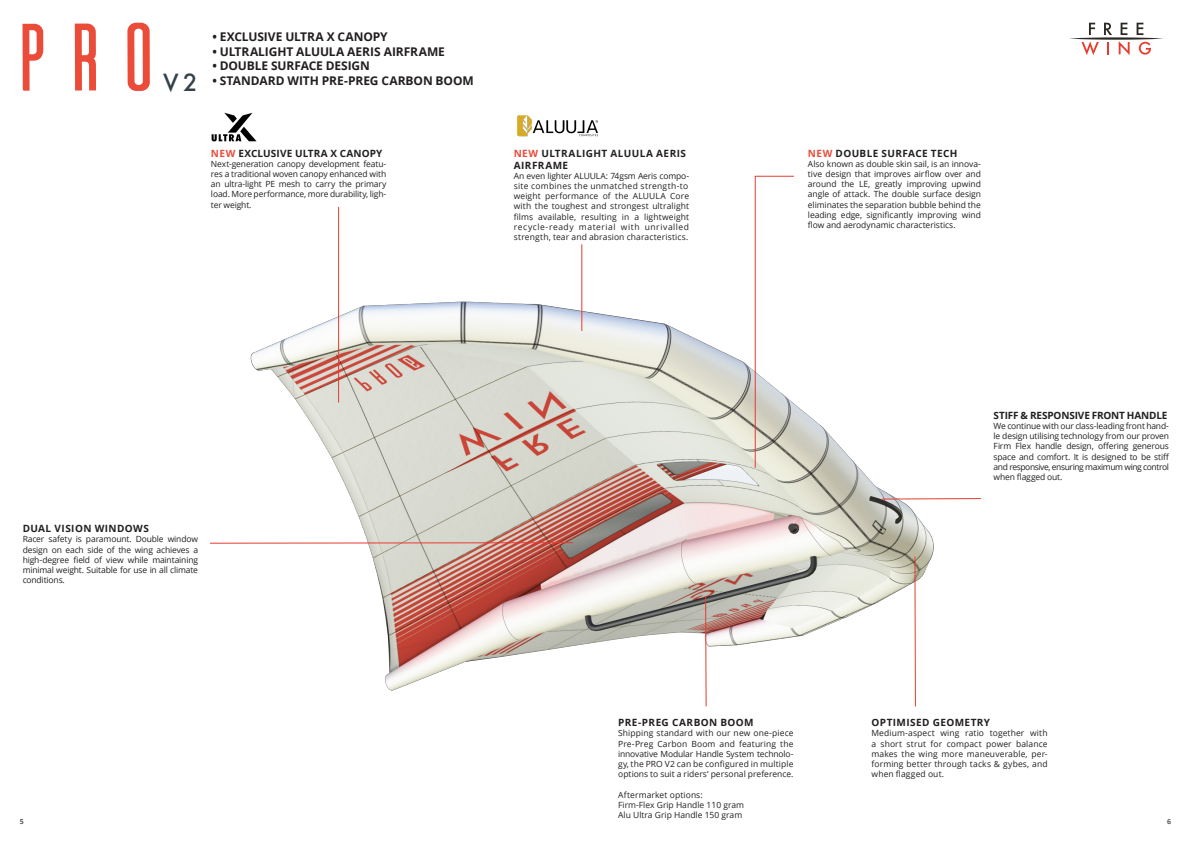
<style>
.page{position:relative;width:1191px;height:842px;background:#fff}
.page>*{position:absolute;margin:0;border:0;box-sizing:border-box;transform-origin:0 0}
.t1{font:500 23px "Futura";color:#344249}
.t2{font:700 12px "Open Sans";letter-spacing:-.01em;color:#231f20}
.t3{font:700 10px/12px "Open Sans";letter-spacing:.035em;color:#231f20}
.t4{font:700 10px "Open Sans";letter-spacing:-.015em;color:#231f20}
.t5{font:700 10px "Open Sans";letter-spacing:.015em;color:#231f20}
.t6{font:8.5px/10.2px "Open Sans";color:#231f20;text-align:justify}
.t7{font:8.5px/10.2px "Open Sans";letter-spacing:.03em;color:#231f20}
.t8{font:8.5px "Open Sans";color:#222321}
.t9{font:700 7px "Open Sans";color:#57585a}
.s1{color:#eb4b39}
</style>
<div class="page">
<img style="left:250px;top:281px;width:684px;height:410px">
<hr style="left:338px;top:207px;width:1px;height:196px;background:#e73b2e">
<hr style="left:581px;top:244px;width:1px;height:87px;background:#e73b2e">
<svg style="left:754px;top:175px;width:41px;height:294px"></svg>
<svg style="left:704px;top:595px;width:3px;height:112px"></svg>
<svg style="left:914px;top:556px;width:2px;height:151px"></svg>
<svg style="left:881px;top:498px;width:100px;height:2px"></svg>
<svg style="left:210px;top:542px;width:364px;height:2px"></svg>
<svg style="left:23px;top:24px;width:20px;height:67px"></svg>
<svg style="left:75px;top:24px;width:21px;height:67px"></svg>
<svg style="left:127px;top:23px;width:23px;height:68px"></svg>
<svg style="left:1069px;top:23px;width:94px;height:32px"></svg>
<img style="left:517px;top:115px;width:81px;height:21px">
<img style="left:211px;top:112px;width:46px;height:30px">
<p class="t2" style="left:212px;top:28px;width:177px">• EXCLUSIVE ULTRA X CANOPY</p>
<p class="t2" style="left:212px;top:43px;width:234px">• ULTRALIGHT ALUULA AERIS AIRFRAME</p>
<p class="t2" style="left:212px;top:57px;width:159px">• DOUBLE SURFACE DESIGN</p>
<p class="t1" style="left:163px;top:66px;width:36px">V2</p>
<p class="t2" style="left:212px;top:72px;width:263px">• STANDARD WITH PRE-PREG CARBON BOOM</p>
<p class="t5" style="left:211px;top:146px;width:173px"><span class="s1">NEW</span> EXCLUSIVE ULTRA X CANOPY</p>
<p class="t6" style="left:211px;top:158px;width:177px">Next-generation canopy development featu&shy;res a traditional woven canopy enhanced with an ultra-light PE mesh to carry the primary load. More performance, more durability, ligh&shy;ter weight.</p>
<p class="t3" style="left:514px;top:147px;width:174px"><span class="s1">NEW</span> ULTRALIGHT ALUULA AERIS<br>AIRFRAME</p>
<p class="t7" style="left:514px;top:170px;width:177px">An even lighter ALUULA: 74gsm Aeris compo&shy;site combines the unmatched strength-to</p>
<p class="t6" style="left:514px;top:191px;width:177px">weight performance of the ALUULA Core with the toughest and strongest ultralight films available, resulting in a lightweight recycle-ready material with unrivalled strength, tear and abrasion characteristics.</p>
<p class="t3" style="left:23px;top:522px;width:128px">DUAL VISION WINDOWS</p>
<p class="t6" style="left:23px;top:534px;width:177px">Racer safety is paramount. Double window design on each side of the wing achieves a high-degree field of view while maintaining minimal weight. Suitable for use in all climate conditions.</p>
<p class="t3" style="left:808px;top:147px;width:151px"><span class="s1">NEW</span> DOUBLE SURFACE TECH</p>
<p class="t6" style="left:808px;top:158px;width:174px">Also known as double skin sail, is an innova&shy;tive design that improves airflow over and around the LE, greatly improving upwind angle of attack. The double surface design eliminates the separation bubble behind the leading edge, significantly improving wind flow and aerodynamic characteristics.</p>
<p class="t4" style="left:993px;top:408px;width:175px">STIFF &amp; RESPONSIVE FRONT HANDLE</p>
<p class="t6" style="left:993px;top:420px;width:177px">We continue with our class-leading front hand&shy;le design utilising technology from our proven Firm Flex handle design, offering generous space and comfort. It is designed to be stiff and responsive, ensuring maximum wing control when flagged out.</p>
<p class="t3" style="left:618px;top:716px;width:137px">PRE-PREG CARBON BOOM</p>
<p class="t6" style="left:618px;top:728px;width:177px">Shipping standard with our new one-piece Pre-Preg Carbon Boom and featuring the innovative Modular Handle System technolo&shy;gy, the PRO V2 can be configured in multiple options to suit a riders‘ personal preference.</p>
<p class="t6" style="left:618px;top:789px;width:86px">Aftermarket options:</p>
<p class="t8" style="left:618px;top:799px;width:127px">Firm-Flex Grip Handle 110 gram</p>
<p class="t8" style="left:618px;top:809px;width:126px">Alu Ultra Grip Handle 150 gram</p>
<p class="t3" style="left:871px;top:716px;width:120px">OPTIMISED GEOMETRY</p>
<p class="t6" style="left:871px;top:728px;width:178px">Medium-aspect wing ratio together with a short strut for compact power balance makes the wing more maneuverable, per&shy;forming better through tacks &amp; gybes, and when flagged out.</p>
<p class="t9" style="left:20px;top:817px;width:5px">5</p>
<p class="t9" style="left:1167px;top:817px;width:5px">6</p>
</div>
